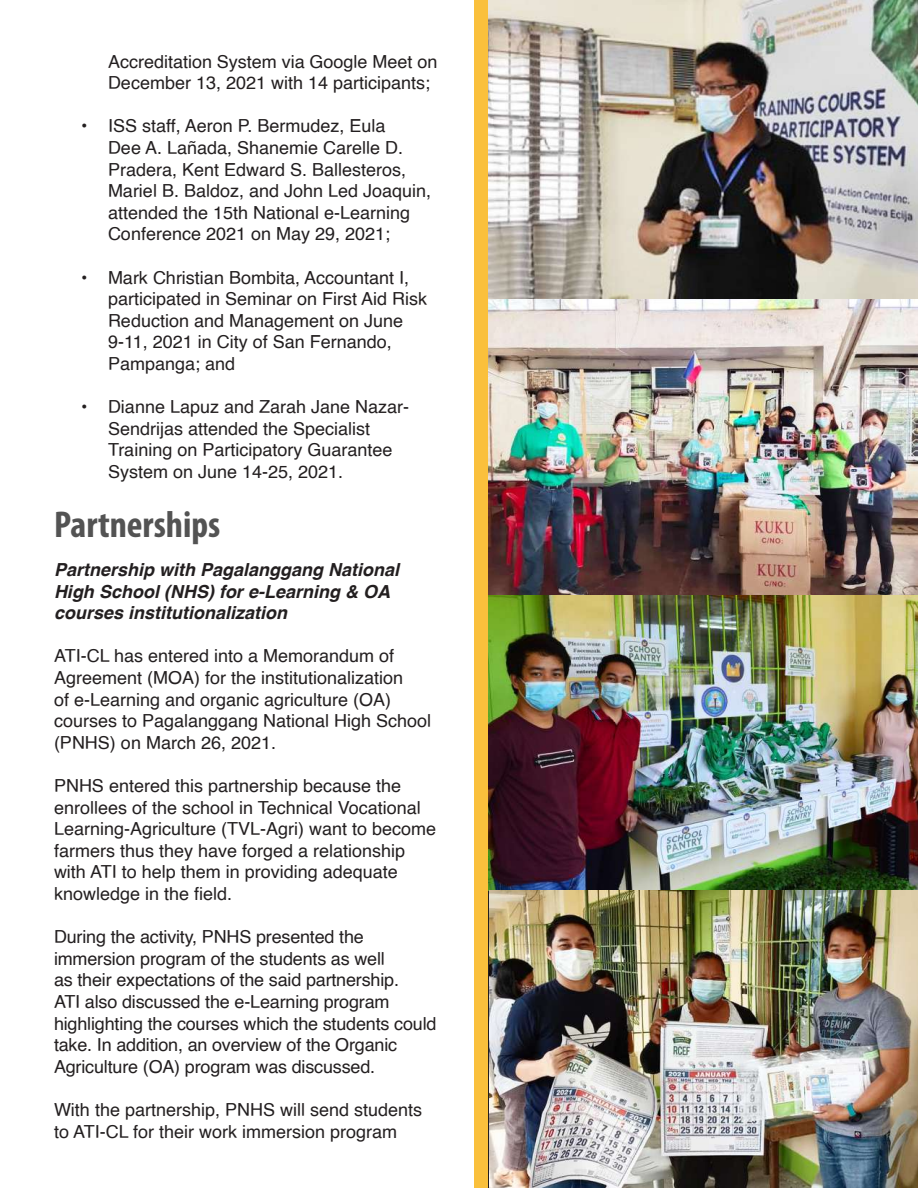
<style>
.page{position:relative;width:918px;height:1188px;background:#fff}
.page>*{position:absolute;margin:0;border:0;box-sizing:border-box;transform-origin:0 0}
.t1{font:700 condensed 37.5px "Myriad Pro";color:#535353}
.t2{font:18px/21.6px "Helvetica";color:#231f20}
.t3{font:italic 700 18px/21.6px "Helvetica";color:#231f20}
</style>
<div class="page">
<div style="left:475px;top:0;width:13px;height:1188px;background:#fac03c"></div>
<img style="left:488px;top:0;width:430px;height:890px">
<img style="left:490px;top:890px;width:428px;height:298px">
<p class="t2" style="left:108px;top:51px;width:331px">Accreditation System via Google Meet on<br>December 13, 2021 with 14 participants;</p>
<p class="t2" style="left:108px;top:116px;width:325px;text-indent:-27px">• ISS staff, Aeron P. Bermudez, Eula<br>Dee A. Lañada, Shanemie Carelle D.<br>Pradera, Kent Edward S. Ballesteros, Mariel B. Baldoz, and John Led Joaquin, attended the 15th National e-Learning Conference 2021 on May 29, 2021;</p>
<p class="t2" style="left:108px;top:267px;width:321px;text-indent:-27px">• Mark Christian Bombita, Accountant I, participated in Seminar on First Aid Risk<br>Reduction and Management on June<br>9-11, 2021 in City of San Fernando,<br>Pampanga; and</p>
<p class="t2" style="left:108px;top:397px;width:303px;text-indent:-27px">• Dianne Lapuz and Zarah Jane Nazar-Sendrijas attended the Specialist Training on Participatory Guarantee System on June 14-25, 2021.</p>
<h1 class="t1" style="left:54px;top:501px;width:168px">Partnerships</h1>
<p class="t3" style="left:54px;top:559px;width:347px">Partnership with Pagalanggang National<br>High School (NHS) for e-Learning &amp; OA courses institutionalization</p>
<p class="t2" style="left:54px;top:646px;width:379px">ATI-CL has entered into a Memorandum of Agreement (MOA) for the institutionalization<br>of e-Learning and organic agriculture (OA) courses to Pagalanggang National High School (PNHS) on March 26, 2021.</p>
<p class="t2" style="left:54px;top:775px;width:384px">PNHS entered this partnership because the enrollees of the school in Technical Vocational Learning-Agriculture (TVL-Agri) want to become farmers thus they have forged a relationship with ATI to help them in providing adequate knowledge in the field.</p>
<p class="t2" style="left:54px;top:927px;width:384px">During the activity, PNHS presented the immersion program of the students as well<br>as their expectations of the said partnership.<br>ATI also discussed the e-Learning program highlighting the courses which the students could take. In addition, an overview of the Organic Agriculture (OA) program was discussed.</p>
<p class="t2" style="left:54px;top:1099px;width:370px">With the partnership, PNHS will send students to ATI-CL for their work immersion program</p>
</div>
